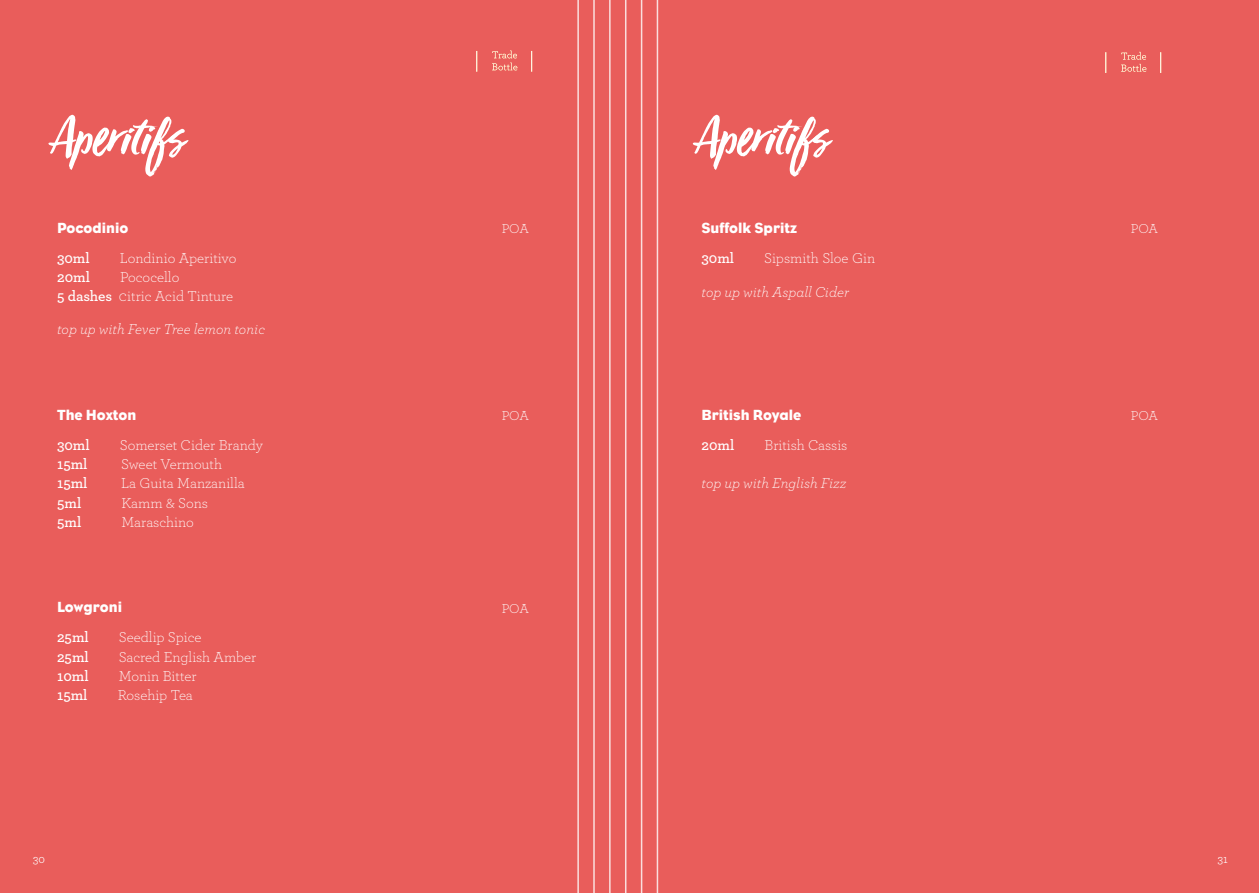
<style>
.page{position:relative;width:1259px;height:893px;background:#e95d5b}
.page>*{position:absolute;margin:0;border:0;box-sizing:border-box;transform-origin:0 0}
.t1{font:57px "Viva Beautiful Pro";letter-spacing:.005em;color:#fff}
.t2{font:300 15px/19.2px "Archer";color:#fff}
.t3{font:italic 300 15px "Archer";color:#fff}
.t4{font:15px "Eagle";color:#fff}
.t5{font:600 15px "Archer";color:#fff}
.t6{font:300 13.5px "Archer";letter-spacing:-.015em;color:#fff}
.t7{font:12px "Archer";color:#fff}
.s1{font-weight:600}
</style>
<div class="page">
<svg style="left:476px;top:51px;width:1px;height:21px"></svg>
<svg style="left:531px;top:51px;width:1px;height:21px"></svg>
<svg style="left:492px;top:51px;width:25px;height:19px"></svg>
<svg style="left:1105px;top:52px;width:1px;height:21px"></svg>
<svg style="left:1160px;top:52px;width:1px;height:21px"></svg>
<svg style="left:1121px;top:52px;width:25px;height:20px"></svg>
<hr style="left:577px;top:0;width:2px;height:893px;background:#fff">
<hr style="left:593px;top:0;width:2px;height:893px;background:#fff">
<hr style="left:609px;top:0;width:1px;height:893px;background:#fff">
<hr style="left:625px;top:0;width:1px;height:893px;background:#fff">
<hr style="left:641px;top:0;width:1px;height:893px;background:#fff">
<hr style="left:656px;top:0;width:2px;height:893px;background:#fff">
<h1 class="t1" style="left:51px;top:99px;width:136px">Aperitifs</h1>
<p class="t4" style="left:57px;top:219px;width:73px">Pocodinio</p>
<p class="t5" style="left:57px;top:246px;width:34px">30ml</p>
<p class="t2" style="left:120px;top:248px;width:118px">Londinio Aperitivo</p>
<p class="t5" style="left:57px;top:266px;width:34px">20ml</p>
<p class="t2" style="left:57px;top:267px;width:178px;text-indent:63px">Pococello<br><span class="s1">5 dashes</span> citric Acid Tinture</p>
<p class="t3" style="left:57px;top:319px;width:209px">top up with Fever Tree lemon tonic</p>
<p class="t4" style="left:57px;top:406px;width:81px">The Hoxton</p>
<p class="t5" style="left:57px;top:434px;width:34px">30ml</p>
<p class="t2" style="left:120px;top:435px;width:145px">Somerset Cider Brandy</p>
<p class="t5" style="left:57px;top:453px;width:32px">15ml</p>
<p class="t2" style="left:121px;top:454px;width:103px">Sweet Vermouth</p>
<p class="t5" style="left:57px;top:472px;width:32px">15ml</p>
<p class="t2" style="left:121px;top:473px;width:125px">La Guita Manzanilla</p>
<p class="t5" style="left:57px;top:491px;width:26px">5ml</p>
<p class="t2" style="left:121px;top:492px;width:88px">Kamm &amp; Sons</p>
<p class="t5" style="left:57px;top:511px;width:26px">5ml</p>
<p class="t2" style="left:121px;top:512px;width:74px">Maraschino</p>
<p class="t4" style="left:57px;top:599px;width:67px">Lowgroni</p>
<p class="t5" style="left:57px;top:626px;width:33px">25ml</p>
<p class="t2" style="left:119px;top:627px;width:84px">Seedlip Spice</p>
<p class="t5" style="left:57px;top:645px;width:33px">25ml</p>
<p class="t2" style="left:119px;top:646px;width:139px">Sacred English Amber</p>
<p class="t5" style="left:57px;top:665px;width:33px">10ml</p>
<p class="t2" style="left:119px;top:666px;width:79px">Monin Bitter</p>
<p class="t5" style="left:57px;top:684px;width:32px">15ml</p>
<p class="t2" style="left:118px;top:685px;width:77px">Rosehip Tea</p>
<p class="t6" style="left:502px;top:220px;width:29px">POA</p>
<p class="t6" style="left:502px;top:407px;width:29px">POA</p>
<p class="t6" style="left:502px;top:599px;width:29px">POA</p>
<h1 class="t1" style="left:695px;top:99px;width:136px">Aperitifs</h1>
<p class="t4" style="left:701px;top:219px;width:97px">Suffolk Spritz</p>
<p class="t5" style="left:701px;top:246px;width:34px">30ml</p>
<p class="t2" style="left:764px;top:248px;width:112px">Sipsmith Sloe Gin</p>
<p class="t3" style="left:701px;top:282px;width:149px">top up with Aspall Cider</p>
<p class="t4" style="left:701px;top:406px;width:101px">British Royale</p>
<p class="t5" style="left:701px;top:434px;width:34px">20ml</p>
<p class="t2" style="left:764px;top:435px;width:84px">British Cassis</p>
<p class="t3" style="left:701px;top:473px;width:146px">top up with English Fizz</p>
<p class="t6" style="left:1130px;top:220px;width:29px">POA</p>
<p class="t6" style="left:1130px;top:407px;width:29px">POA</p>
<p class="t7" style="left:33px;top:851px;width:14px">30</p>
<p class="t7" style="left:1217px;top:851px;width:12px">31</p>
</div>
